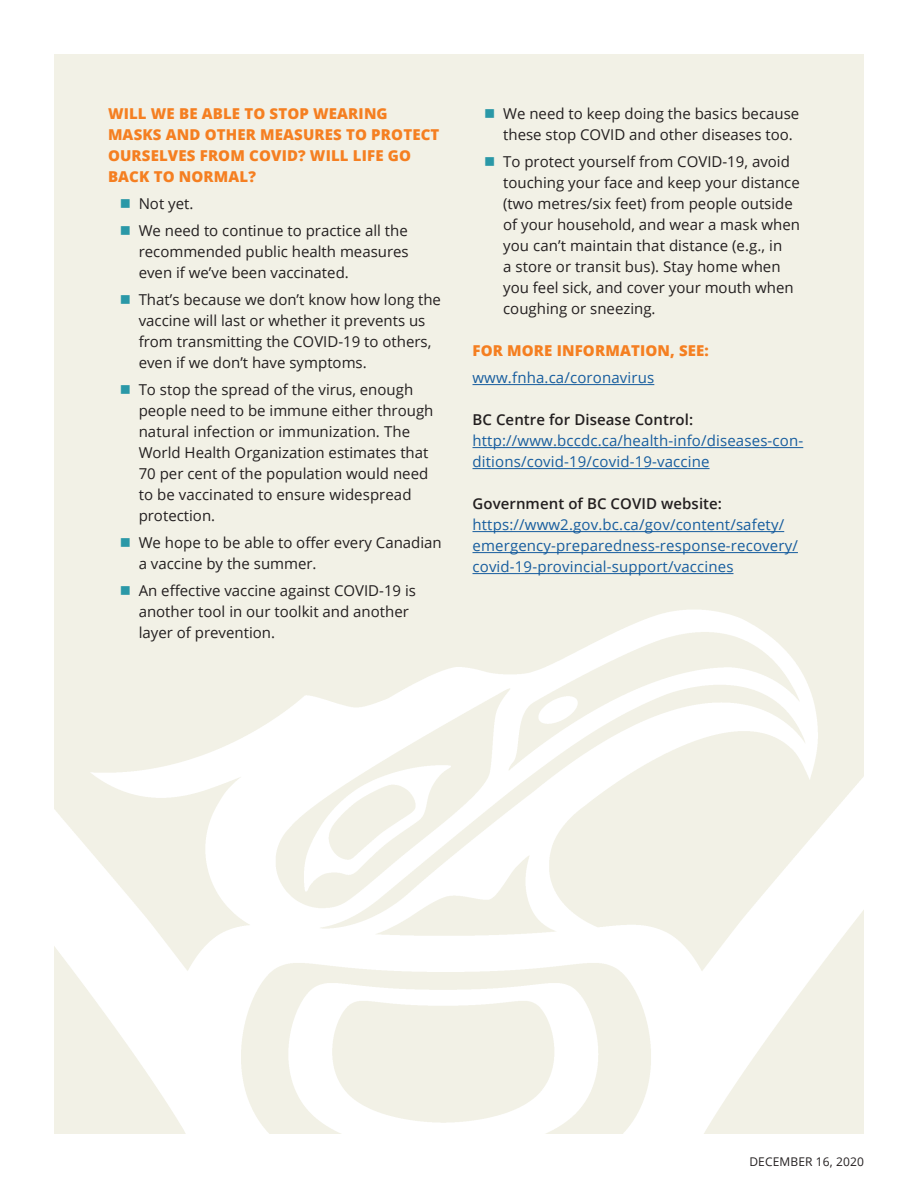
<style>
.page{position:relative;width:918px;height:1188px;background:#fff}
.page>*{position:absolute;margin:0;border:0;box-sizing:border-box;transform-origin:0 0}
.t1{font:15px/21px "Open Sans";color:#231f20}
.t2{font:15px/21px "Open Sans";letter-spacing:.01em;color:#175d9e}
.t3{font:800 15px/21px "Open Sans";letter-spacing:.01em;color:#f57f21}
.t4{font:600 15px "Open Sans";letter-spacing:.005em;color:#231f20}
.t5{font:12px "Open Sans";letter-spacing:.01em;color:#231f20}
.s1{color:#2a98a7}
</style>
<div class="page">
<div style="left:54px;top:54px;width:810px;height:1080px;background:#f2f1e6"></div>
<img style="left:54px;top:384px;width:810px;height:750px">
<hr style="left:472px;top:384px;width:182px;height:1px;background:#175d9e">
<hr style="left:472px;top:447px;width:331px;height:1px;background:#175d9e">
<hr style="left:472px;top:468px;width:238px;height:1px;background:#175d9e">
<hr style="left:472px;top:531px;width:312px;height:1px;background:#175d9e">
<hr style="left:472px;top:552px;width:326px;height:1px;background:#175d9e">
<hr style="left:472px;top:573px;width:261px;height:1px;background:#175d9e">
<p class="t3" style="left:108px;top:103px;width:333px">WILL WE BE ABLE TO STOP WEARING<br>MASKS AND OTHER MEASURES TO PROTECT<br>OURSELVES FROM COVID? WILL LIFE GO<br>BACK TO NORMAL?</p>
<p class="t1" style="left:120px;top:193px;width:75px"><span class="s1">■</span> Not yet.</p>
<p class="t1" style="left:139px;top:220px;width:272px;text-align:justify;text-indent:-19px"><span class="s1">■</span> We need to continue to practice all the recommended public health measures even if we’ve been vaccinated.</p>
<p class="t1" style="left:139px;top:289px;width:304px;text-indent:-19px"><span class="s1">■</span> That’s because we don’t know how long the vaccine will last or whether it prevents us from transmitting the COVID-19 to others, even if we don’t have symptoms.</p>
<p class="t1" style="left:139px;top:379px;width:296px;text-indent:-19px"><span class="s1">■</span> To stop the spread of the virus, enough people need to be immune either through natural infection or immunization. The World Health Organization estimates that 70 per cent of the population would need to be vaccinated to ensure widespread protection.</p>
<p class="t1" style="left:139px;top:532px;width:305px;text-indent:-19px"><span class="s1">■</span> We hope to be able to offer every Canadian a vaccine by the summer.</p>
<p class="t1" style="left:139px;top:580px;width:279px;text-indent:-19px"><span class="s1">■</span> An effective vaccine against COVID-19 is another tool in our toolkit and another layer of prevention.</p>
<p class="t1" style="left:503px;top:103px;width:298px;text-indent:-19px"><span class="s1">■</span> We need to keep doing the basics because these stop COVID and other diseases too.</p>
<p class="t1" style="left:503px;top:151px;width:298px;text-indent:-19px"><span class="s1">■</span> To protect yourself from COVID-19, avoid touching your face and keep your distance (two metres/six feet) from people outside of your household, and wear a mask when you can’t maintain that distance (e.g., in<br>a store or transit bus). Stay home when you feel sick, and cover your mouth when coughing or sneezing.</p>
<p class="t3" style="left:472px;top:340px;width:238px">FOR MORE INFORMATION, SEE:</p>
<p class="t2" style="left:472px;top:367px;width:183px">www.fnha.ca/coronavirus</p>
<p class="t4" style="left:472px;top:410px;width:222px">BC Centre for Disease Control:</p>
<p class="t2" style="left:472px;top:430px;width:332px">http://www.bccdc.ca/health-info/diseases-con&shy;ditions/covid-19/covid-19-vaccine</p>
<p class="t4" style="left:472px;top:494px;width:251px">Government of BC COVID website:</p>
<p class="t2" style="left:472px;top:514px;width:327px">https://www2.gov.bc.ca/gov/content/safety/ emergency-preparedness-response-recovery/ covid-19-provincial-support/vaccines</p>
<p class="t5" style="left:749px;top:1153px;width:116px">DECEMBER 16, 2020</p>
</div>
